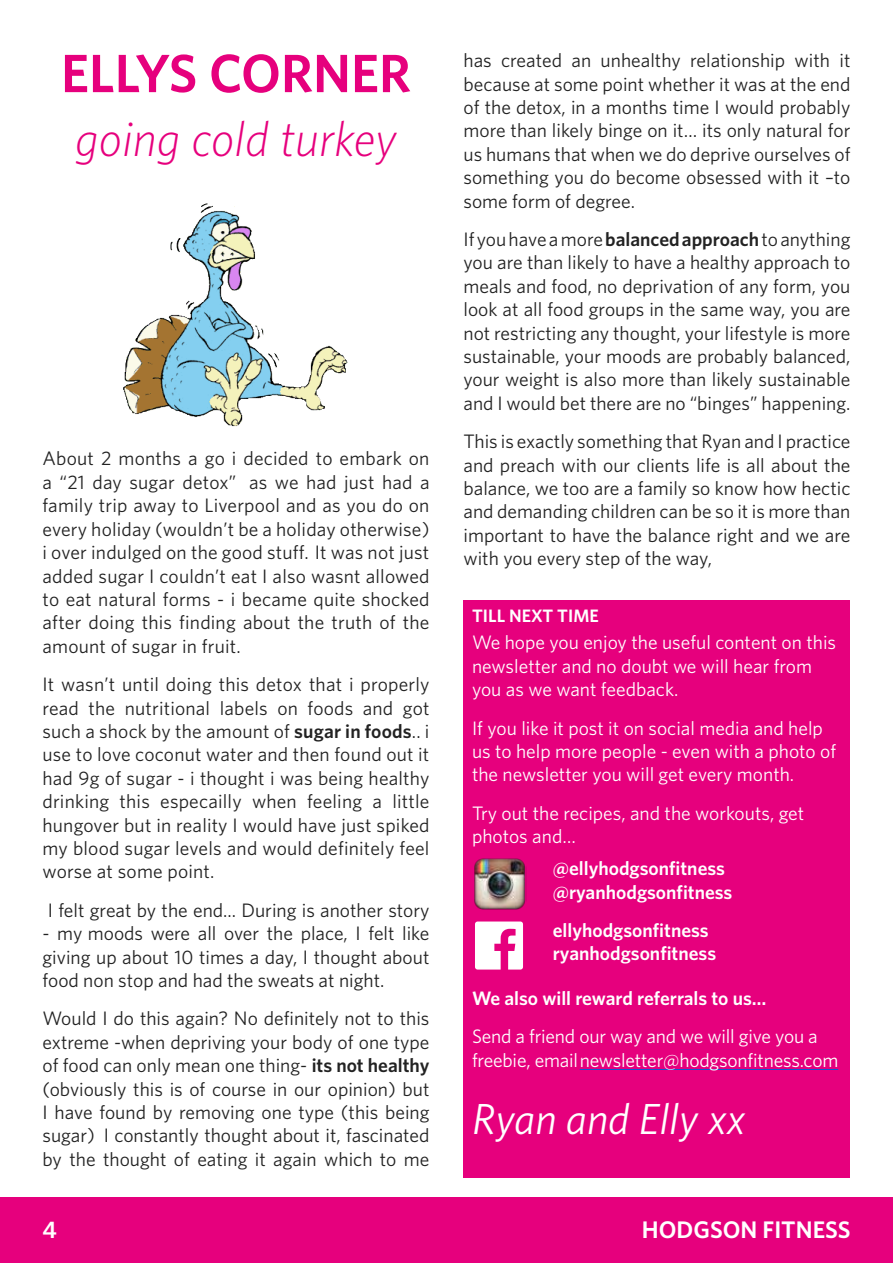
<style>
.page{position:relative;width:893px;height:1263px;background:#fff}
.page>*{position:absolute;margin:0;border:0;box-sizing:border-box;transform-origin:0 0}
.t1{font:600 54px "Whitney";color:#e6007d}
.t2{font:italic 300 49.5px "Whitney";color:#e6007d}
.t3{font:italic 43.5px "Whitney";color:#fff}
.t4{font:600 24px "Whitney";color:#fff}
.t5{font:19.5px/23.4px "Whitney";color:#222;text-align:justify}
.t6{font:19.5px/23.4px "Whitney";color:#fff}
.t7{font:600 19.5px/23.4px "Whitney";color:#fff}
.t8{font:600 18px "Whitney";color:#fff}
.s1{font-weight:600}
</style>
<div class="page">
<img style="left:123px;top:203px;width:225px;height:224px">
<div style="left:0;top:1197px;width:893px;height:66px;background:#e6007d"></div>
<div style="left:463px;top:600px;width:387px;height:578px;background:#e6007d"></div>
<hr style="left:580px;top:1069px;width:258px;height:1px;background:#15c">
<img style="left:474px;top:858px;width:52px;height:52px">
<svg style="left:475px;top:921px;width:48px;height:48px"></svg>
<h1 class="t1" style="left:61px;top:41px;width:351px">ELLYS CORNER</h1>
<h2 class="t2" style="left:75px;top:110px;width:323px">going cold turkey</h2>
<p class="t5" style="left:43px;top:447px;width:389px">About 2 months a go i decided to embark on a “21 day sugar detox” as we had just had a family trip away to Liverpool and as you do on every holiday (wouldn’t be a holiday otherwise) i over indulged on the good stuff. It was not just added sugar I couldn’t eat I also wasnt allowed to eat natural forms - i became quite shocked after doing this finding about the truth of the amount of sugar in fruit.</p>
<p class="t5" style="left:43px;top:672px;width:388px">It wasn’t until doing this detox that i properly read the nutritional labels on foods and got such a shock by the amount of <span class="s1">sugar in foods</span>.. i use to love coconut water and then found out it had 9g of sugar - i thought i was being healthy drinking this especailly when feeling a little hungover but in reality I would have just spiked my blood sugar levels and would definitely feel worse at some point.</p>
<p class="t5" style="left:48px;top:898px;width:383px">I felt great by the end... During is another story</p>
<p class="t5" style="left:43px;top:921px;width:388px">- my moods were all over the place, I felt like giving up about 10 times a day, I thought about food non stop and had the sweats at night.</p>
<p class="t5" style="left:43px;top:1006px;width:388px">Would I do this again? No definitely not to this extreme -when depriving your body of one type of food can only mean one thing- <span class="s1">its not healthy </span>(obviously this is of course in our opinion) but I have found by removing one type (this being sugar) I constantly thought about it, fascinated by the thought of eating it again which to me</p>
<p class="t5" style="left:463px;top:48px;width:388px">has created an unhealthy relationship with it because at some point whether it was at the end of the detox, in a months time I would probably more than likely binge on it… its only natural for us humans that when we do deprive ourselves of something you do become obsessed with it –to some form of degree.</p>
<p class="t5" style="left:463px;top:227px;width:388px">If you have a more <span class="s1">balanced approach</span> to anything you are than likely to have a healthy approach to meals and food, no deprivation of any form, you look at all food groups in the same way, you are not restricting any thought, your lifestyle is more sustainable, your moods are probably balanced, your weight is also more than likely sustainable and I would bet there are no “binges” happening.</p>
<p class="t5" style="left:463px;top:429px;width:388px">This is exactly something that Ryan and I practice and preach with our clients life is all about the balance, we too are a family so know how hectic and demanding children can be so it is more than important to have the balance right and we are with you every step of the way,</p>
<p class="t8" style="left:472px;top:605px;width:128px">TILL NEXT TIME</p>
<p class="t6" style="left:472px;top:630px;width:366px">We hope you enjoy the useful content on this newsletter and no doubt we will hear from you as we want feedback.</p>
<p class="t6" style="left:472px;top:716px;width:366px">If you like it post it on social media and help us to help more people - even with a photo of the newsletter you will get every month.</p>
<p class="t6" style="left:472px;top:801px;width:334px">Try out the recipes, and the workouts, get photos and…</p>
<p class="t7" style="left:553px;top:856px;width:181px">@ellyhodgsonfitness @ryanhodgsonfitness</p>
<p class="t7" style="left:553px;top:918px;width:165px">ellyhodgsonfitness ryanhodgsonfitness</p>
<p class="t7" style="left:472px;top:986px;width:296px">We also will reward referrals to us…</p>
<p class="t6" style="left:472px;top:1024px;width:368px">Send a friend our way and we will give you a freebie, emailnewsletter@hodgsonfitness.com</p>
<h3 class="t3" style="left:472px;top:1093px;width:275px">Ryan and Elly xx</h3>
<p class="t4" style="left:43px;top:1215px;width:16px">4</p>
<p class="t4" style="left:642px;top:1215px;width:210px">HODGSON FITNESS</p>
</div>
